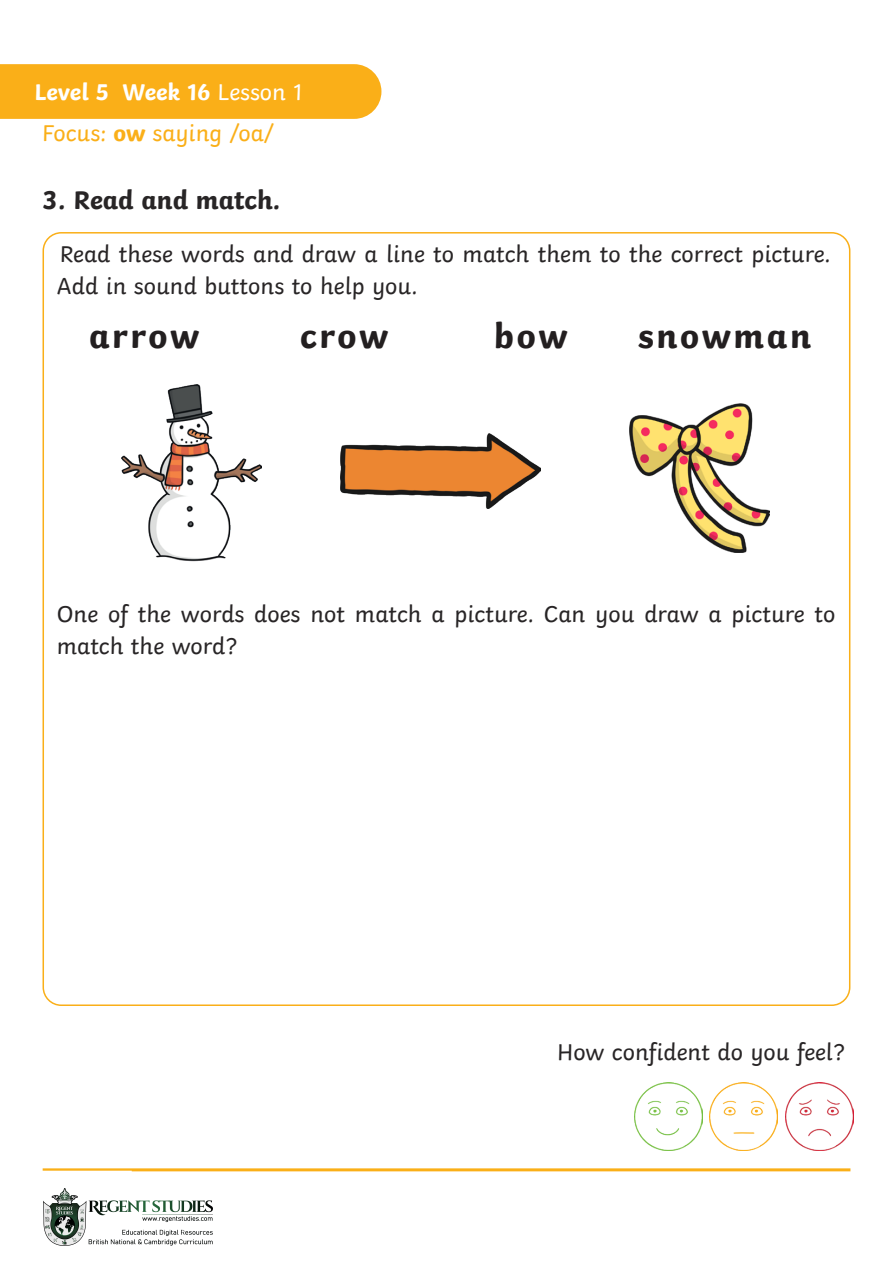
<style>
.page{position:relative;width:893px;height:1263px;background:#fff}
.page>*{position:absolute;margin:0;border:0;box-sizing:border-box;transform-origin:0 0}
.t1{font:700 36px "Twinkl";letter-spacing:.075em;color:#231f20}
.Heading_2{font:700 27px "Twinkl";color:#282526}
.KS1_Body_Copy{font:24px/31.5px "Twinkl";color:#282526}
.t2{font:700 24px "Twinkl";color:#fff}
.t3{font:24px "Twinkl";color:#faaf18}
.s1{font-weight:400}
.s2{font-weight:700}
</style>
<div class="page">
<svg style="left:43px;top:1168px;width:807px;height:3px"></svg>
<div style="left:0;top:64px;width:381px;height:55px;background:#faaf18"></div>
<img style="left:634px;top:1082px;width:68px;height:68px">
<img style="left:710px;top:1082px;width:68px;height:68px">
<img style="left:785px;top:1082px;width:68px;height:68px">
<img style="left:340px;top:434px;width:200px;height:74px">
<img style="left:629px;top:404px;width:141px;height:148px">
<img style="left:121px;top:385px;width:140px;height:177px">
<img style="left:43px;top:1188px;width:169px;height:58px">
<p class="t2" style="left:34px;top:72px;width:270px">Level 5 Week 16 <span class="s1">Lesson 1</span></p>
<p class="t3" style="left:42px;top:115px;width:233px">Focus: <span class="s2">ow</span> saying /oa/</p>
<p class="Heading_2" style="left:42px;top:178px;width:240px">3. Read and match.</p>
<p class="KS1_Body_Copy" style="left:57px;top:236px;width:775px">Read these words and draw a line to match them to the correct picture.<br>Add in sound buttons to help you.</p>
<p class="t1" style="left:89px;top:306px;width:112px">arrow</p>
<p class="t1" style="left:300px;top:306px;width:90px">crow</p>
<p class="t1" style="left:494px;top:306px;width:75px">bow</p>
<p class="t1" style="left:638px;top:306px;width:175px">snowman</p>
<p class="KS1_Body_Copy" style="left:57px;top:596px;width:780px">One of the words does not match a picture. Can you draw a picture to match the word?</p>
<p class="KS1_Body_Copy" style="left:557px;top:1034px;width:289px">How confident do you feel?</p>
</div>
